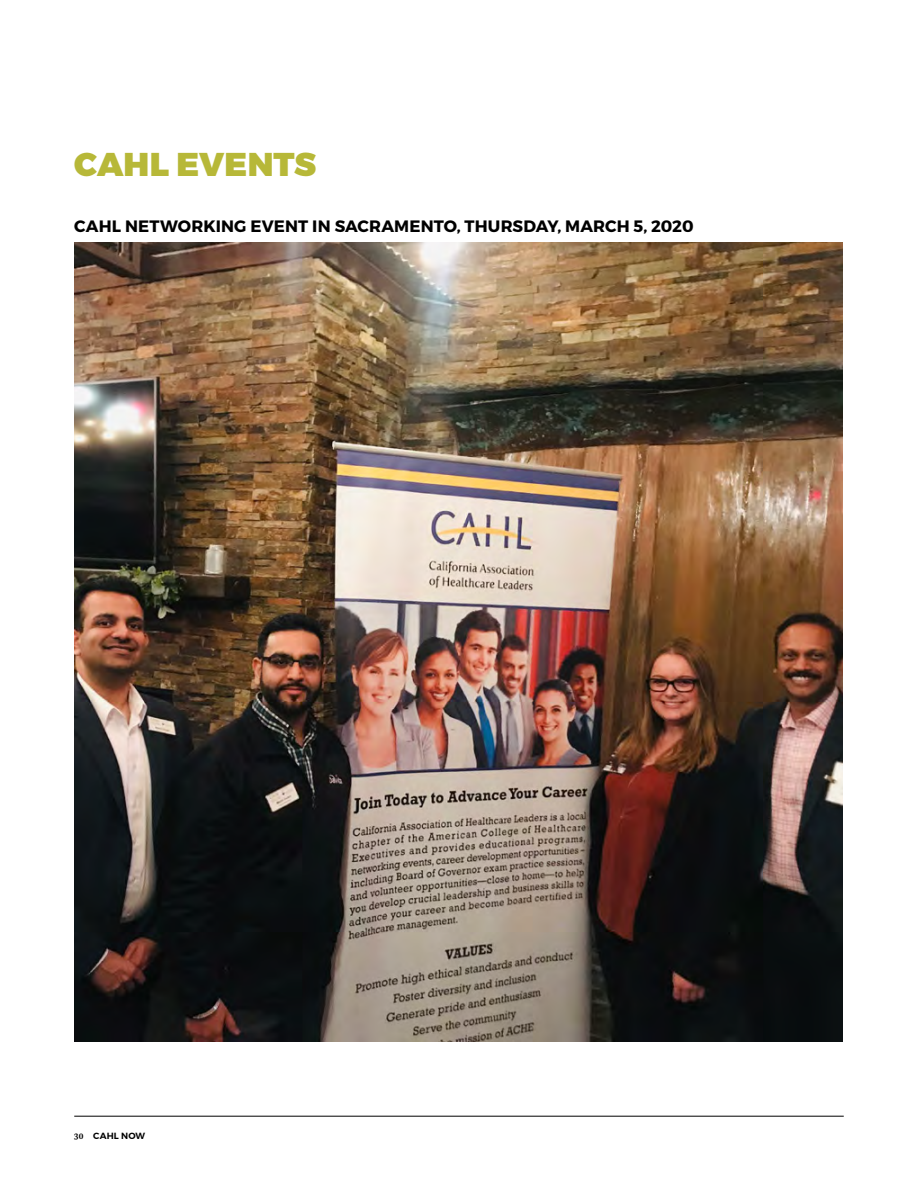
<style>
.page{position:relative;width:918px;height:1188px;background:#fff}
.page>*{position:absolute;margin:0;border:0;box-sizing:border-box;transform-origin:0 0}
.t1{font:900 33px "Montserrat";color:#b7b838}
.t2{font:700 16.5px "Montserrat";letter-spacing:.005em;color:#000}
.t3{font:600 9px "Montserrat";letter-spacing:.02em;color:#000}
.s1{font-family:"Brenta";font-weight:700}
</style>
<div class="page">
<hr style="left:74px;top:1116px;width:770px;height:1px;background:#000">
<img style="left:74px;top:243px;width:768px;height:799px">
<h1 class="t1" style="left:74px;top:144px;width:243px">CAHL EVENTS</h1>
<p class="t2" style="left:74px;top:216px;width:621px">CAHL NETWORKING EVENT IN SACRAMENTO, THURSDAY, MARCH 5, 2020</p>
<p class="t3" style="left:74px;top:1130px;width:72px"><span class="s1">30</span> CAHL NOW</p>
</div>
